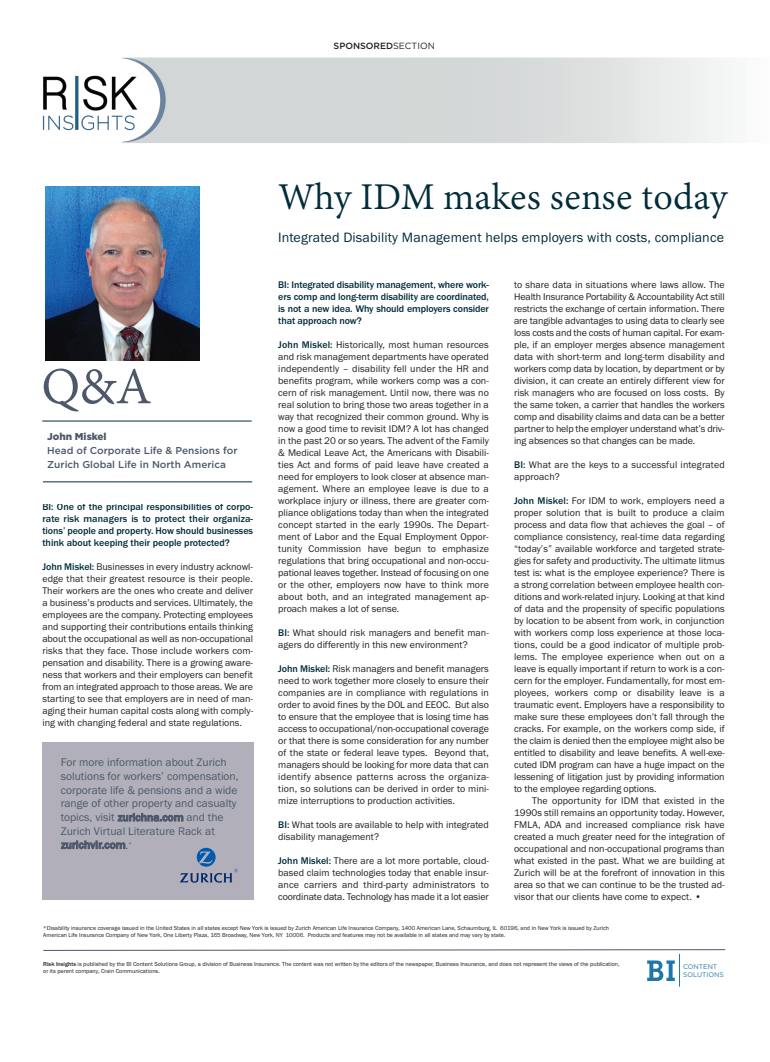
<style>
.page{position:relative;width:770px;height:1062px;background:#fff}
.page>*{position:absolute;margin:0;border:0;box-sizing:border-box;transform-origin:0 0}
.t1{font:55px "Adobe Devanagari";color:#4d586a}
.t2{font:40px "Adobe Devanagari";letter-spacing:.005em;color:#002c3b}
.t3{font:14px "Franklin Gothic";letter-spacing:.01em;color:#002c3b}
.t4{font:11.5px/13.8px "Franklin Gothic";color:#4d586a}
.t5{font:10px/12px "Franklin Gothic";color:#231f20;text-align:justify}
.t6{font:500 10px/12px "Franklin Gothic";letter-spacing:-.01em;color:#002c3b;text-align:justify}
.t7{font:500 10px/14px "Gotham";color:#4d586a}
.t8{font:900 10px "Gotham";color:#4d586a}
.t9{font:500 9px "Gotham";color:#231f20}
.t10{font:6.7px/8px "Gotham";color:#1d78a9}
.t11{font:6px/7.2px "Franklin Gothic";color:#231f20}
.s1{font-weight:400}
.s2{font-weight:500;color:#002c3b}
.s3{font-weight:500}
</style>
<div class="page">
<img style="left:42px;top:57px;width:683px;height:86px">
<svg style="left:43px;top:949px;width:682px;height:2px"></svg>
<hr style="left:42px;top:421px;width:209px;height:1px;background:#002c3b">
<div style="left:42px;top:742px;width:212px;height:158px;background:#b1b0ba"></div>
<svg style="left:647px;top:960px;width:27px;height:21px"></svg>
<hr style="left:679px;top:954px;width:1px;height:33px;background:#1d78a9">
<hr style="left:43px;top:482px;width:209px;height:1px;background:#002c3b">
<img style="left:45px;top:186px;width:155px;height:174px">
<svg style="left:180px;top:848px;width:58px;height:35px"></svg>
<p class="t9" style="left:333px;top:43px;width:103px">SPONSORED<span class="s1">SECTION</span></p>
<h1 class="t1" style="left:41px;top:352px;width:112px">Q&amp;A</h1>
<p class="t8" style="left:47px;top:433px;width:61px">John Miskel</p>
<p class="t7" style="left:47px;top:443px;width:192px">Head of Corporate Life &amp; Pensions for<br>Zurich Global Life in North America</p>
<p class="t6" style="left:42px;top:501px;width:212px">BI: One of the principal responsibilities of corpo&shy;rate risk managers is to protect their organiza&shy;tions’ people and property. How should businesses think about keeping their people protected?</p>
<p class="t5" style="left:42px;top:561px;width:212px"><span class="s2">John Miskel:</span> Businesses in every industry acknowl&shy;edge that their greatest resource is their people.<br>Their workers are the ones who create and deliver a business’s products and services. Ultimately, the employees are the company. Protecting employees and supporting their contributions entails thinking about the occupational as well as non-occupational risks that they face. Those include workers com&shy;pensation and disability. There is a growing aware&shy;ness that workers and their employers can benefit from an integrated approach to those areas. We are starting to see that employers are in need of man&shy;aging their human capital costs along with comply&shy;ing with changing federal and state regulations.</p>
<p class="t4" style="left:61px;top:755px;width:179px">For more information about Zurich solutions for workers’ compensation, corporate life &amp; pensions and a wide range of other property and casualty topics, visit <span class="s3">zurichna.com</span> and the Zurich Virtual Literature Rack at <span class="s3">zurichvlr.com</span>.<sup>*</sup></p>
<h2 class="t2" style="left:278px;top:172px;width:451px">Why IDM makes sense today</h2>
<h3 class="t3" style="left:278px;top:229px;width:447px">Integrated Disability Management helps employers with costs, compliance</h3>
<p class="t6" style="left:278px;top:279px;width:212px">BI: Integrated disability management, where work&shy;ers comp and long-term disability are coordinated, is not a new idea. Why should employers consider that approach now?</p>
<p class="t5" style="left:278px;top:339px;width:212px"><span class="s2">John Miskel:</span> Historically, most human resources and risk management departments have operated independently – disability fell under the HR and benefits program, while workers comp was a con&shy;cern of risk management. Until now, there was no real solution to bring those two areas together in a way that recognized their common ground. Why is now a good time to revisit IDM? A lot has changed in the past 20 or so years. The advent of the Family &amp; Medical Leave Act, the Americans with Disabili&shy;ties Act and forms of paid leave have created a need for employers to look closer at absence man&shy;agement. Where an employee leave is due to a workplace injury or illness, there are greater com&shy;pliance obligations today than when the integrated concept started in the early 1990s. The Depart&shy;ment of Labor and the Equal Employment Oppor&shy;tunity Commission have begun to emphasize regulations that bring occupational and non-occu&shy;pational leaves together. Instead of focusing on one or the other, employers now have to think more about both, and an integrated management ap&shy;proach makes a lot of sense.</p>
<p class="t5" style="left:278px;top:627px;width:212px"><span class="s2">BI:</span> What should risk managers and benefit man&shy;agers do differently in this new environment?</p>
<p class="t5" style="left:278px;top:663px;width:212px"><span class="s2">John Miskel:</span> Risk managers and benefit managers need to work together more closely to ensure their companies are in compliance with regulations in order to avoid fines by the DOL and EEOC. But also to ensure that the employee that is losing time has access to occupational/non-occupational coverage or that there is some consideration for any number of the state or federal leave types. Beyond that, managers should be looking for more data that can identify absence patterns across the organiza&shy;tion, so solutions can be derived in order to mini&shy;mize interruptions to production activities.</p>
<p class="t5" style="left:278px;top:819px;width:212px"><span class="s2">BI:</span> What tools are available to help with integrated disability management?</p>
<p class="t5" style="left:278px;top:855px;width:212px"><span class="s2">John Miskel:</span> There are a lot more portable, cloud&shy;based claim technologies today that enable insur&shy;ance carriers and third-party administrators to coordinate data. Technology has made it a lot easier</p>
<p class="t5" style="left:514px;top:279px;width:212px">to share data in situations where laws allow. The Health Insurance Portability &amp; Accountability Act still restricts the exchange of certain information. There are tangible advantages to using data to clearly see loss costs and the costs of human capital. For exam&shy;ple, if an employer merges absence management data with short-term and long-term disability and workers comp data by location, by department or by division, it can create an entirely different view for risk managers who are focused on loss costs. By the same token, a carrier that handles the workers comp and disability claims and data can be a better partner to help the employer understand what’s driv&shy;ing absences so that changes can be made.</p>
<p class="t5" style="left:514px;top:459px;width:212px"><span class="s2">BI:</span> What are the keys to a successful integrated approach?</p>
<p class="t5" style="left:514px;top:495px;width:212px"><span class="s2">John Miskel:</span> For IDM to work, employers need a proper solution that is built to produce a claim process and data flow that achieves the goal – of compliance consistency, real-time data regarding “today’s” available workforce and targeted strate&shy;gies for safety and productivity. The ultimate litmus test is: what is the employee experience? There is a strong correlation between employee health con&shy;ditions and work-related injury. Looking at that kind of data and the propensity of specific populations by location to be absent from work, in conjunction with workers comp loss experience at those loca&shy;tions, could be a good indicator of multiple prob&shy;lems. The employee experience when out on a leave is equally important if return to work is a con&shy;cern for the employer. Fundamentally, for most em&shy;ployees, workers comp or disability leave is a traumatic event. Employers have a responsibility to make sure these employees don’t fall through the cracks. For example, on the workers comp side, if the claim is denied then the employee might also be entitled to disability and leave benefits. A well-exe&shy;cuted IDM program can have a huge impact on the lessening of litigation just by providing information to the employee regarding options.</p>
<p class="t5" style="left:514px;top:795px;width:212px;text-indent:18px">The opportunity for IDM that existed in the 1990s still remains an opportunity today. However, FMLA, ADA and increased compliance risk have created a much greater need for the integration of occupational and non-occupational programs than what existed in the past. What we are building at Zurich will be at the forefront of innovation in this area so that we can continue to be the trusted ad&shy;visor that our clients have come to expect. •</p>
<p class="t11" style="left:43px;top:925px;width:567px">*Disability insurance coverage issued in the United States in all states except New York is issued by Zurich American Life Insurance Company, 1400 American Lane, Schaumburg, IL 60196, and in New York is issued by Zurich<br>American Life Insurance Company of New York, One Liberty Plaza, 165 Broadway, New York, NY 10006. Products and features may not be available in all states and may vary by state.</p>
<p class="t11" style="left:43px;top:960px;width:578px"><span class="s3">Risk Insights</span> is published by the BI Content Solutions Group, a division of Business Insurance. The content was not written by the editors of the newspaper, Business Insurance, and does not represent the views of the publication, or its parent company, Crain Communications.</p>
<p class="t10" style="left:683px;top:963px;width:42px">CONTENT<br>SOLUTIONS</p>
</div>
